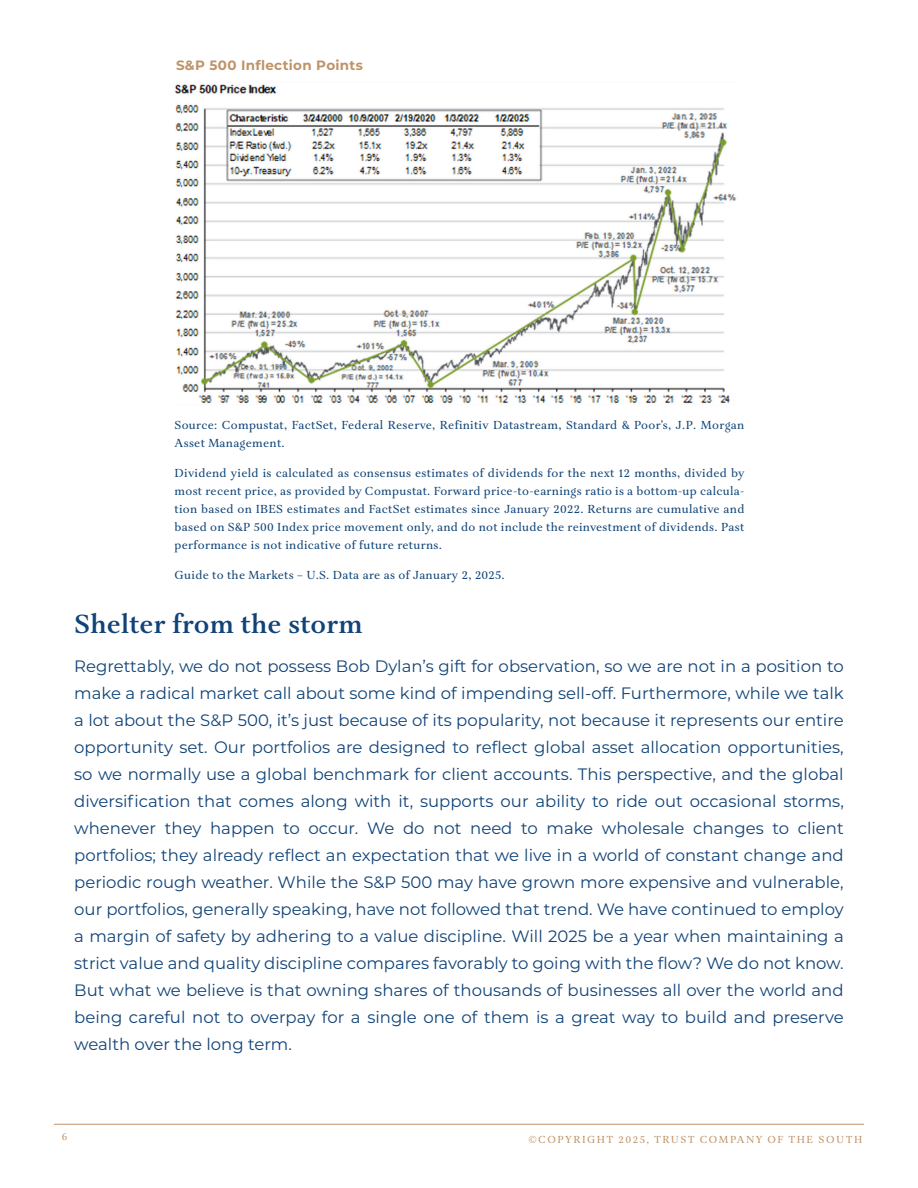
<style>
.page{position:relative;width:918px;height:1188px;background:#fff}
.page>*{position:absolute;margin:0;border:0;box-sizing:border-box;transform-origin:0 0}
.t1{font:600 27px "Aria Text G2";letter-spacing:.01em;color:#104377}
.t2{font:16.5px/27px "Montserrat";color:#104377;text-align:justify}
.t3{font:700 13.5px "Montserrat";letter-spacing:.025em;color:#bf9368}
.t4{font:12px/18px "Aria Text G2";letter-spacing:.025em;color:#0f4477}
.t5{font:10.5px "Aria Text G2";letter-spacing:.14em;color:#c09468}
</style>
<div class="page">
<hr style="left:54px;top:1124px;width:810px;height:1px;background:#c09367">
<img style="left:174px;top:84px;width:563px;height:320px">
<p class="t3" style="left:176px;top:55px;width:189px">S&amp;P 500 Inflection Points</p>
<p class="t4" style="left:175px;top:416px;width:571px">Source: Compustat, FactSet, Federal Reserve, Refinitiv Datastream, Standard &amp; Poor’s, J.P. Morgan<br>Asset Management.</p>
<p class="t4" style="left:175px;top:464px;width:571px;text-align:justify">Dividend yield is calculated as consensus estimates of dividends for the next 12 months, divided by most recent price, as provided by Compustat. Forward price-to-earnings ratio is a bottom-up calcula&shy;tion based on IBES estimates and FactSet estimates since January 2022. Returns are cumulative and based on S&amp;P 500 Index price movement only, and do not include the reinvestment of dividends. Past performance is not indicative of future returns.</p>
<p class="t4" style="left:175px;top:566px;width:332px">Guide to the Markets – U.S. Data are as of January 2, 2025.</p>
<p class="t1" style="left:74px;top:608px;width:290px">Shelter from the storm</p>
<p class="t2" style="left:74px;top:652px;width:771px">Regrettably, we do not possess Bob Dylan’s gift for observation, so we are not in a position to make a radical market call about some kind of impending sell-off. Furthermore, while we talk a lot about the S&amp;P 500, it’s just because of its popularity, not because it represents our entire opportunity set. Our portfolios are designed to reflect global asset allocation opportunities, so we normally use a global benchmark for client accounts. This perspective, and the global diversification that comes along with it, supports our ability to ride out occasional storms, whenever they happen to occur. We do not need to make wholesale changes to client portfolios; they already reflect an expectation that we live in a world of constant change and periodic rough weather. While the S&amp;P 500 may have grown more expensive and vulnerable, our portfolios, generally speaking, have not followed that trend. We have continued to employ a margin of safety by adhering to a value discipline. Will 2025 be a year when maintaining a strict value and quality discipline compares favorably to going with the flow? We do not know.<br>But what we believe is that owning shares of thousands of businesses all over the world and being careful not to overpay for a single one of them is a great way to build and preserve wealth over the long term.</p>
<p class="t5" style="left:62px;top:1131px;width:7px">6</p>
<p class="t5" style="left:528px;top:1134px;width:335px">©COPYRIGHT 2025, TRUST COMPANY OF THE SOUTH</p>
</div>
